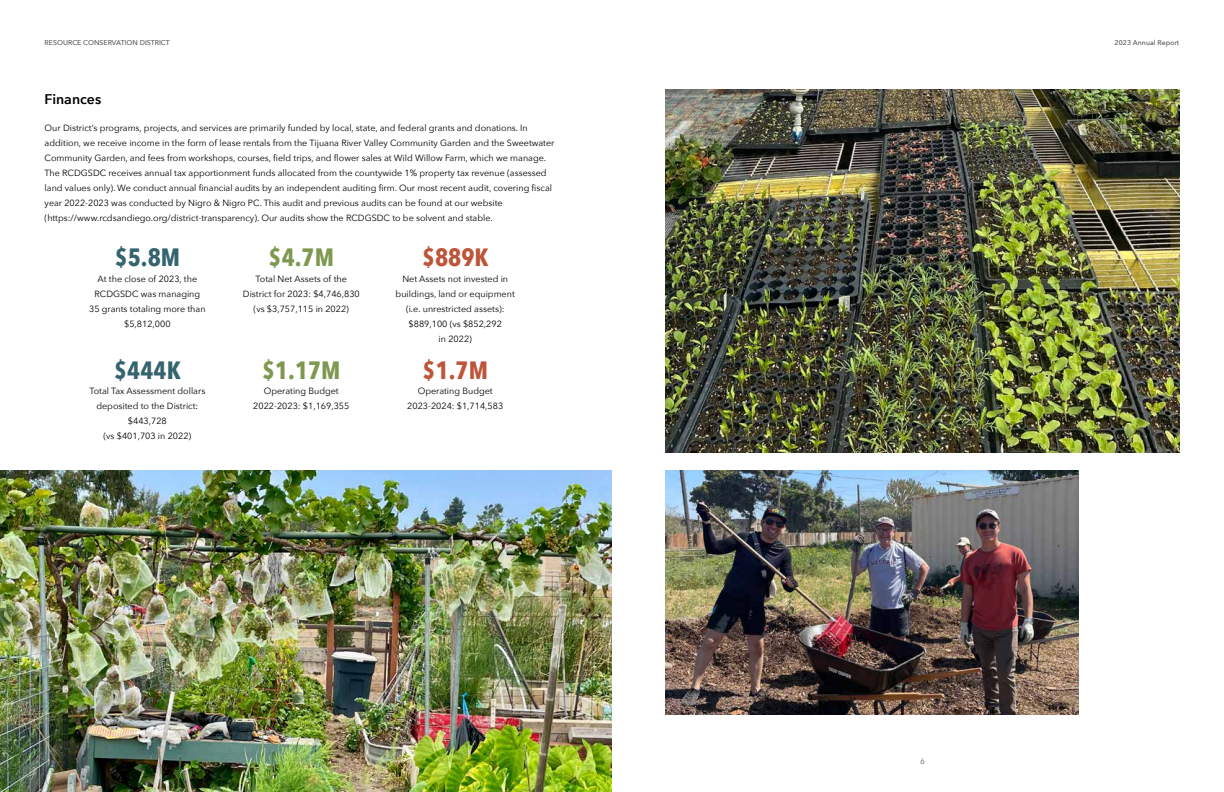
<style>
.page{position:relative;width:1224px;height:792px;background:#fff}
.page>*{position:absolute;margin:0;border:0;box-sizing:border-box;transform-origin:0 0}
.t1{font:700 25px "Avenir Next Condensed";color:#7e984f}
.t2{font:700 25px "Avenir Next Condensed";color:#34646e}
.t3{font:700 25px "Avenir Next Condensed";color:#bd553a}
.t4{font:600 14px "Avenir Next";color:#000}
.t5{font:9px/15px "Avenir Next";color:#000;text-align:center}
.t6{font:300 8px "Avenir";color:#58585a}
.t7{font:500 7px "Avenir Next";color:#58585a}
</style>
<div class="page">
<img style="left:666px;top:470px;width:413px;height:245px">
<img style="left:666px;top:90px;width:513px;height:362px">
<img style="left:0;top:470px;width:612px;height:322px">
<p class="t7" style="left:45px;top:36px;width:127px">RESOURCE CONSERVATION DISTRICT</p>
<h2 class="t4" style="left:45px;top:87px;width:58px">Finances</h2>
<p class="t5" style="left:45px;top:120px;width:511px;text-align:left">Our District’s programs, projects, and services are primarily funded by local, state, and federal grants and donations. In addition, we receive income in the form of lease rentals from the Tijuana River Valley Community Garden and the Sweetwater Community Garden, and fees from workshops, courses, field trips, and flower sales at Wild Willow Farm, which we manage.<br>The RCDGSDC receives annual tax apportionment funds allocated from the countywide 1% property tax revenue (assessed land values only). We conduct annual financial audits by an independent auditing firm. Our most recent audit, covering fiscal year 2022-2023 was conducted by Nigro &amp; Nigro PC. This audit and previous audits can be found at our website (https://www.rcdsandiego.org/district-transparency). Our audits show the RCDGSDC to be solvent and stable.</p>
<h1 class="t2" style="left:115px;top:242px;width:67px">$5.8M</h1>
<p class="t5" style="left:89px;top:271px;width:118px">At the close of 2023, the<br>RCDGSDC was managing<br>35 grants totaling more than $5,812,000</p>
<h1 class="t2" style="left:114px;top:354px;width:68px">$444K</h1>
<p class="t5" style="left:89px;top:383px;width:117px">Total Tax Assessment dollars deposited to the District: $443,728<br>(vs $401,703 in 2022)</p>
<h1 class="t1" style="left:269px;top:242px;width:67px">$4.7M</h1>
<p class="t5" style="left:243px;top:271px;width:118px">Total Net Assets of the<br>District for 2023: $4,746,830 (vs $3,757,115 in 2022)</p>
<h1 class="t1" style="left:262px;top:354px;width:80px">$1.17M</h1>
<p class="t5" style="left:253px;top:383px;width:98px">Operating Budget<br>2022-2023: $1,169,355</p>
<h1 class="t3" style="left:422px;top:242px;width:68px">$889K</h1>
<p class="t5" style="left:396px;top:271px;width:121px">Net Assets not invested in buildings, land or equipment (i.e. unrestricted assets): $889,100 (vs $852,292<br>in 2022)</p>
<h1 class="t3" style="left:423px;top:354px;width:67px">$1.7M</h1>
<p class="t5" style="left:407px;top:383px;width:98px">Operating Budget<br>2023-2024: $1,714,583</p>
<p class="t7" style="left:1115px;top:36px;width:66px">2023 Annual Report</p>
<p class="t6" style="left:920px;top:756px;width:6px">6</p>
</div>
